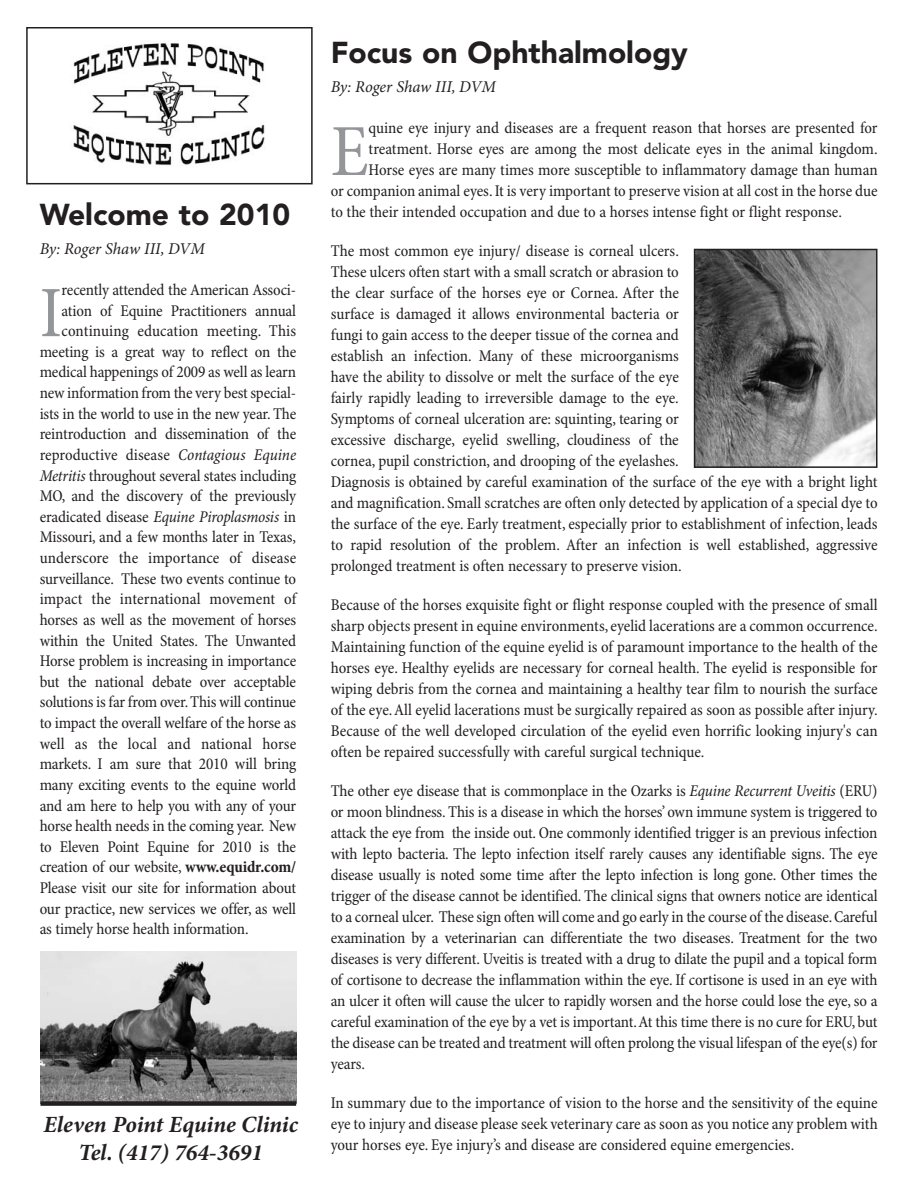
<style>
.page{position:relative;width:918px;height:1188px;background:#fff}
.page>*{position:absolute;margin:0;border:0;box-sizing:border-box;transform-origin:0 0}
.t1{font:condensed 74.25px "Minion Pro";color:#939598}
.t2{font:condensed 73.2px "Minion Pro";color:#939598}
.t3{font:900 30px "Avenir";color:#231f20}
.t4{font:italic 700 23.25px/27.9px "Minion Pro";color:#231f20;text-align:center}
.t5{font:condensed 16.5px/21px "Minion Pro";letter-spacing:-.005em;color:#231f20;text-align:justify}
.t6{font:italic 16.5px "Minion Pro";letter-spacing:-.005em;color:#231f20}
.s1{font-style:italic}
.s2{font-weight:700}
</style>
<div class="page">
<img style="left:40px;top:951px;width:256px;height:150px">
<div style="left:26px;top:27px;width:287px;height:157px;border:2px solid #231f20"></div>
<img style="left:73px;top:41px;width:192px;height:125px">
<div style="left:40px;top:1101px;width:256px;height:5px;background:#231f20"></div>
<img style="left:697px;top:252px;width:178px;height:213px">
<div style="left:694px;top:249px;width:184px;height:219px;border:2px solid #231f20"></div>
<h3 class="t3" style="left:40px;top:202px;width:252px">Welcome to 2010</h3>
<p class="t6" style="left:40px;top:243px;width:167px">By: Roger Shaw III, DVM</p>
<h2 class="t2" style="left:40px;top:285px;width:24px">I</h2>
<p class="t5" style="left:62px;top:281px;width:236px">recently attended the American Associ-</p>
<p class="t5" style="left:62px;top:301px;width:236px">ation of Equine Practitioners annual</p>
<p class="t5" style="left:62px;top:322px;width:236px">continuing education meeting. This</p>
<p class="t5" style="left:40px;top:342px;width:258px">meeting is a great way to reflect on the</p>
<p class="t5" style="left:40px;top:363px;width:258px">medical happenings of 2009 as well as learn</p>
<p class="t5" style="left:40px;top:384px;width:258px">new information from the very best special-</p>
<p class="t5" style="left:40px;top:404px;width:258px">ists in the world to use in the new year. The</p>
<p class="t5" style="left:40px;top:425px;width:258px">reintroduction and dissemination of the</p>
<p class="t5" style="left:40px;top:446px;width:258px">reproductive disease <span class="s1">Contagious Equine</span></p>
<p class="t5" style="left:40px;top:466px;width:258px"><span class="s1">Metritis</span> throughout several states including</p>
<p class="t5" style="left:40px;top:487px;width:258px">MO, and the discovery of the previously</p>
<p class="t5" style="left:40px;top:507px;width:258px">eradicated disease <span class="s1">Equine Piroplasmosis</span> in</p>
<p class="t5" style="left:40px;top:528px;width:258px">Missouri, and a few months later in Texas,</p>
<p class="t5" style="left:40px;top:549px;width:258px">underscore the importance of disease</p>
<p class="t5" style="left:40px;top:569px;width:258px">surveillance. These two events continue to</p>
<p class="t5" style="left:40px;top:590px;width:258px">impact the international movement of</p>
<p class="t5" style="left:40px;top:611px;width:258px">horses as well as the movement of horses</p>
<p class="t5" style="left:40px;top:631px;width:258px">within the United States. The Unwanted</p>
<p class="t5" style="left:40px;top:652px;width:258px">Horse problem is increasing in importance</p>
<p class="t5" style="left:40px;top:672px;width:258px">but the national debate over acceptable</p>
<p class="t5" style="left:40px;top:693px;width:258px">solutions is far from over. This will continue</p>
<p class="t5" style="left:40px;top:714px;width:258px">to impact the overall welfare of the horse as</p>
<p class="t5" style="left:40px;top:734px;width:258px">well as the local and national horse</p>
<p class="t5" style="left:40px;top:755px;width:258px">markets. I am sure that 2010 will bring</p>
<p class="t5" style="left:40px;top:776px;width:258px">many exciting events to the equine world</p>
<p class="t5" style="left:40px;top:796px;width:258px">and am here to help you with any of your</p>
<p class="t5" style="left:40px;top:817px;width:258px">horse health needs in the coming year. New</p>
<p class="t5" style="left:40px;top:837px;width:258px">to Eleven Point Equine for 2010 is the</p>
<p class="t5" style="left:40px;top:858px;width:258px">creation of our website, <span class="s2">www.equidr.com/</span></p>
<p class="t5" style="left:40px;top:879px;width:258px">Please visit our site for information about</p>
<p class="t5" style="left:40px;top:899px;width:258px">our practice, new services we offer, as well</p>
<p class="t5" style="left:40px;top:920px;width:210px">as timely horse health information.</p>
<h3 class="t4" style="left:43px;top:1112px;width:256px">Eleven Point Equine Clinic<br>Tel. (417) 764-3691</h3>
<h3 class="t3" style="left:331px;top:40px;width:359px">Focus on Ophthalmology</h3>
<p class="t6" style="left:331px;top:81px;width:167px">By: Roger Shaw III, DVM</p>
<h1 class="t1" style="left:331px;top:123px;width:39px">E</h1>
<p class="t5" style="left:369px;top:119px;width:511px">quine eye injury and diseases are a frequent reason that horses are presented for</p>
<p class="t5" style="left:369px;top:140px;width:510px">treatment. Horse eyes are among the most delicate eyes in the animal kingdom.</p>
<p class="t5" style="left:369px;top:161px;width:511px">Horse eyes are many times more susceptible to inflammatory damage than human</p>
<p class="t5" style="left:331px;top:182px;width:548px">or companion animal eyes. It is very important to preserve vision at all cost in the horse due</p>
<p class="t5" style="left:331px;top:203px;width:513px">to the their intended occupation and due to a horses intense fight or flight response.</p>
<p class="t5" style="left:331px;top:242px;width:548px;text-align:left">The most common eye injury/ disease is corneal ulcers.<br>These ulcers often start with a small scratch or abrasion to<br>the clear surface of the horses eye or Cornea. After the<br>surface is damaged it allows environmental bacteria or<br>fungi to gain access to the deeper tissue of the cornea and<br>establish an infection. Many of these microorganisms<br>have the ability to dissolve or melt the surface of the eye<br>fairly rapidly leading to irreversible damage to the eye.<br>Symptoms of corneal ulceration are: squinting, tearing or<br>excessive discharge, eyelid swelling, cloudiness of the<br>cornea, pupil constriction, and drooping of the eyelashes.<br>Diagnosis is obtained by careful examination of the surface of the eye with a bright light and magnification. Small scratches are often only detected by application of a special dye to the surface of the eye. Early treatment, especially prior to establishment of infection, leads to rapid resolution of the problem. After an infection is well established, aggressive prolonged treatment is often necessary to preserve vision.</p>
<p class="t5" style="left:331px;top:596px;width:548px">Because of the horses exquisite fight or flight response coupled with the presence of small sharp objects present in equine environments, eyelid lacerations are a common occurrence.<br>Maintaining function of the equine eyelid is of paramount importance to the health of the horses eye. Healthy eyelids are necessary for corneal health. The eyelid is responsible for wiping debris from the cornea and maintaining a healthy tear film to nourish the surface of the eye. All eyelid lacerations must be surgically repaired as soon as possible after injury.<br>Because of the well developed circulation of the eyelid even horrific looking injury's can often be repaired successfully with careful surgical technique.</p>
<p class="t5" style="left:331px;top:782px;width:548px">The other eye disease that is commonplace in the Ozarks is <span class="s1">Equine Recurrent Uveitis</span> (ERU) or moon blindness. This is a disease in which the horses’ own immune system is triggered to attack the eye from the inside out. One commonly identified trigger is an previous infection with lepto bacteria. The lepto infection itself rarely causes any identifiable signs. The eye disease usually is noted some time after the lepto infection is long gone. Other times the trigger of the disease cannot be identified. The clinical signs that owners notice are identical to a corneal ulcer. These sign often will come and go early in the course of the disease. Careful examination by a veterinarian can differentiate the two diseases. Treatment for the two diseases is very different. Uveitis is treated with a drug to dilate the pupil and a topical form of cortisone to decrease the inflammation within the eye. If cortisone is used in an eye with an ulcer it often will cause the ulcer to rapidly worsen and the horse could lose the eye, so a careful examination of the eye by a vet is important.At this time there is no cure for ERU, but the disease can be treated and treatment will often prolong the visual lifespan of the eye(s) for years.</p>
<p class="t5" style="left:331px;top:1094px;width:548px">In summary due to the importance of vision to the horse and the sensitivity of the equine eye to injury and disease please seek veterinary care as soon as you notice any problem with your horses eye. Eye injury’s and disease are considered equine emergencies.</p>
</div>
